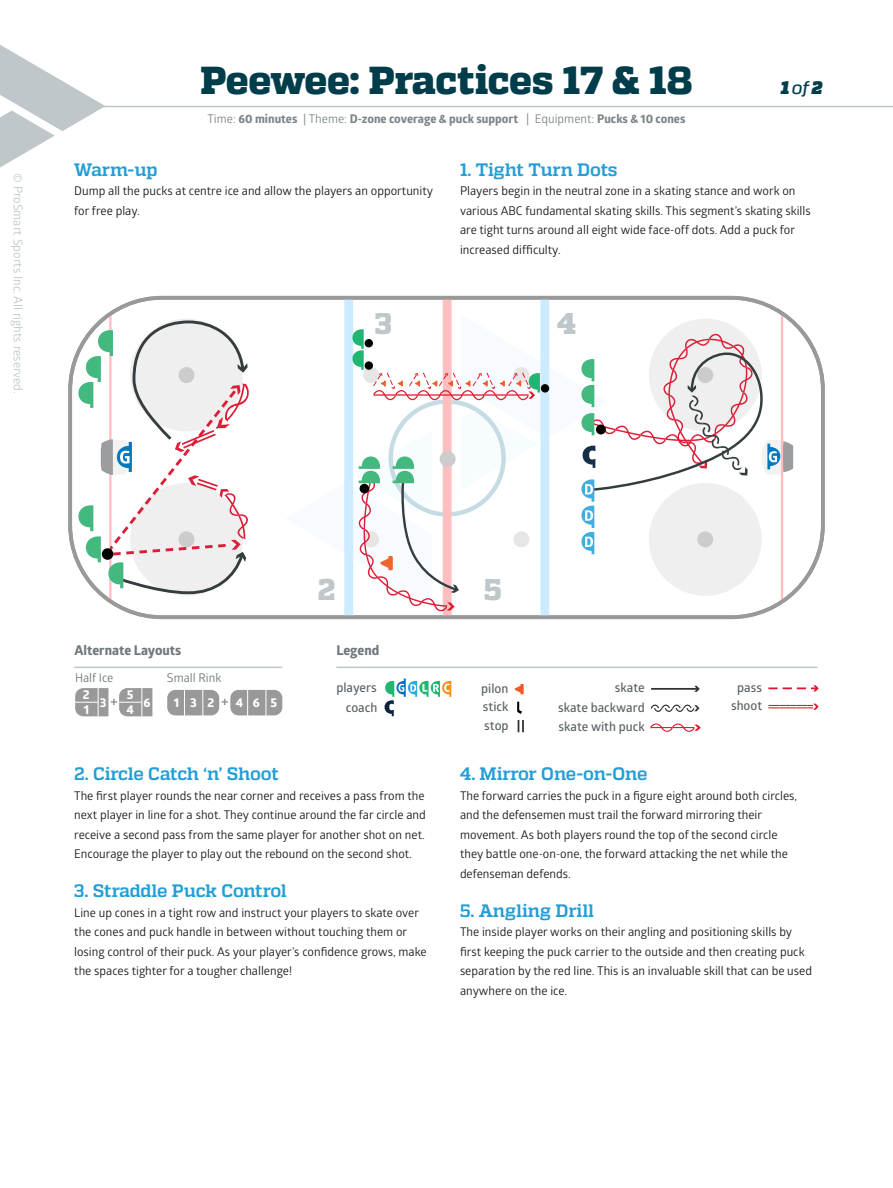
<style>
.page{position:relative;width:893px;height:1188px;background:#fff}
.page>*{position:absolute;margin:0;border:0;box-sizing:border-box;transform-origin:0 0}
.t1{font:800 39px "Quadon";letter-spacing:-.01em;color:#003d4b}
.t2{font:800 30px "Quadon";color:#bfc7cb}
.t3{font:700 18px "Quadon";letter-spacing:-.01em;color:#229ed6}
.t4{font:italic 800 18px "Quadon";color:#003d4b}
.t5{font:700 13.5px "Globerx";color:#6f797d}
.t6{font:600 12.6px/19.4px "Glober";color:#5d6468;text-align:right}
.t7{font:700 12.6px "Globerx";letter-spacing:.84em;color:#fff}
.t8{font:12px/19.5px "Glober";color:#1a1a1a}
.t9{font:700 12px "Globerx";color:#7e868a}
.t10{font:12px "Glober";color:#bfc7cb}
.t11{font:12px "Glober";color:#6f797d}
.s1{font-family:"Glober";font-weight:400}
.s2{font-weight:500}
</style>
<div class="page">
<div style="left:344px;top:299px;width:9px;height:318px;background:#ccebff"></div>
<div style="left:443px;top:299px;width:9px;height:318px;background:#ffbfc1"></div>
<div style="left:540px;top:299px;width:9px;height:318px;background:#ccebff"></div>
<hr style="left:109px;top:313px;width:3px;height:289px;background:#ffbfc1">
<hr style="left:781px;top:313px;width:2px;height:289px;background:#ffbfc1">
<div style="left:68px;top:296px;width:757px;height:323px;border:4px solid #999;border-radius:92px"></div>
<hr style="left:75px;top:106px;width:818px;height:1px;background:#bfc7cb">
<svg style="left:0;top:45px;width:105px;height:123px"></svg>
<div style="left:167px;top:690px;width:52px;height:25px;background:#999;border-radius:8px"></div>
<svg style="left:184px;top:690px;width:1px;height:25px"></svg>
<svg style="left:203px;top:690px;width:1px;height:26px"></svg>
<div style="left:230px;top:690px;width:52px;height:25px;background:#999;border-radius:8px"></div>
<svg style="left:247px;top:690px;width:1px;height:25px"></svg>
<svg style="left:266px;top:690px;width:1px;height:26px"></svg>
<svg style="left:75px;top:688px;width:77px;height:29px;background:#afafaf"></svg>
<svg style="left:222px;top:699px;width:6px;height:6px"></svg>
<svg style="left:768px;top:685px;width:51px;height:6px"></svg>
<hr style="left:651px;top:688px;width:47px;height:2px;background:#333">
<svg style="left:694px;top:686px;width:6px;height:6px"></svg>
<svg style="left:385px;top:679px;width:66px;height:37px"></svg>
<svg style="left:650px;top:724px;width:51px;height:8px"></svg>
<svg style="left:768px;top:704px;width:51px;height:6px"></svg>
<svg style="left:651px;top:705px;width:48px;height:7px"></svg>
<svg style="left:518px;top:720px;width:6px;height:12px"></svg>
<svg style="left:515px;top:684px;width:9px;height:10px"></svg>
<svg style="left:517px;top:702px;width:5px;height:12px"></svg>
<hr style="left:74px;top:667px;width:208px;height:1px;background:#bfc7cb">
<hr style="left:336px;top:667px;width:481px;height:1px;background:#bfc7cb">
<svg style="left:78px;top:321px;width:171px;height:273px"></svg>
<div style="left:102px;top:548px;width:11px;height:12px;background:#000;border-radius:50%"></div>
<svg style="left:344px;top:314px;width:449px;height:297px"></svg>
<p class="t10" style="left:26px;top:173px;width:222px;rotate:90deg">© ProSmart Sports Inc. All rights reserved.</p>
<h1 class="t1" style="left:201px;top:58px;width:493px">Peewee: Practices 17 &amp; 18</h1>
<p class="t9" style="left:208px;top:110px;width:479px"><span class="s1">Time:</span> 60 minutes <span class="s1">| Theme:</span> D-zone coverage &amp; puck support <span class="s1">| Equipment:</span> Pucks &amp; 10 cones</p>
<h3 class="t4" style="left:781px;top:77px;width:43px">1 <span class="s2">of</span> 2</h3>
<h3 class="t3" style="left:74px;top:159px;width:85px">Warm-up</h3>
<p class="t8" style="left:74px;top:180px;width:360px">Dump all the pucks at centre ice and allow the players an opportunity for free play.</p>
<h3 class="t3" style="left:460px;top:159px;width:159px">1. Tight Turn Dots</h3>
<p class="t8" style="left:460px;top:180px;width:352px">Players begin in the neutral zone in a skating stance and work on various ABC fundamental skating skills. This segment’s skating skills are tight turns around all eight wide face-off dots. Add a puck for increased difficulty.</p>
<h2 class="t2" style="left:374px;top:306px;width:19px">3</h2>
<h2 class="t2" style="left:557px;top:306px;width:21px">4</h2>
<h2 class="t2" style="left:317px;top:572px;width:19px">2</h2>
<h2 class="t2" style="left:484px;top:572px;width:19px">5</h2>
<p class="t5" style="left:74px;top:641px;width:108px">Alternate Layouts</p>
<p class="t5" style="left:336px;top:641px;width:44px">Legend</p>
<p class="t6" style="left:336px;top:678px;width:43px">players coach</p>
<p class="t6" style="left:558px;top:678px;width:88px">skate<br>skate backward</p>
<p class="t6" style="left:737px;top:677px;width:26px">pass</p>
<p class="t6" style="left:559px;top:717px;width:88px">skate with puck</p>
<p class="t11" style="left:75px;top:669px;width:40px">Half Ice</p>
<p class="t11" style="left:167px;top:669px;width:56px">Small Rink</p>
<p class="t6" style="left:481px;top:679px;width:29px;line-height:18.8px;text-align:left">pilon stick</p>
<p class="t7" style="left:83px;top:686px;width:8px">2</p>
<p class="t7" style="left:127px;top:686px;width:8px">5</p>
<p class="t7" style="left:100px;top:693px;width:8px">3</p>
<p class="t7" style="left:143px;top:693px;width:8px">6</p>
<p class="t7" style="left:174px;top:693px;width:42px">132</p>
<p class="t7" style="left:236px;top:693px;width:43px">465</p>
<p class="t6" style="left:731px;top:696px;width:33px">shoot</p>
<p class="t7" style="left:84px;top:700px;width:7px">1</p>
<p class="t7" style="left:126px;top:700px;width:9px">4</p>
<p class="t6" style="left:484px;top:715px;width:26px">stop</p>
<h3 class="t3" style="left:74px;top:763px;width:206px">2. Circle Catch ‘n’ Shoot</h3>
<p class="t8" style="left:74px;top:785px;width:353px;text-align:justify">The first player rounds the near corner and receives a pass from the next player in line for a shot. They continue around the far circle and receive a second pass from the same player for another shot on net.<br>Encourage the player to play out the rebound on the second shot.</p>
<h3 class="t3" style="left:74px;top:880px;width:214px">3. Straddle Puck Control</h3>
<p class="t8" style="left:74px;top:902px;width:354px">Line up cones in a tight row and instruct your players to skate over the cones and puck handle in between without touching them or losing control of their puck. As your player’s confidence grows, make the spaces tighter for a tougher challenge!</p>
<h3 class="t3" style="left:460px;top:763px;width:189px">4. Mirror One-on-One</h3>
<p class="t8" style="left:460px;top:785px;width:339px">The forward carries the puck in a figure eight around both circles, and the defensemen must trail the forward mirroring their movement. As both players round the top of the second circle they battle one-on-one, the forward attacking the net while the defenseman defends.</p>
<h3 class="t3" style="left:460px;top:900px;width:136px">5. Angling Drill</h3>
<p class="t8" style="left:460px;top:921px;width:354px">The inside player works on their angling and positioning skills by first keeping the puck carrier to the outside and then creating puck separation by the red line. This is an invaluable skill that can be used anywhere on the ice.</p>
</div>
